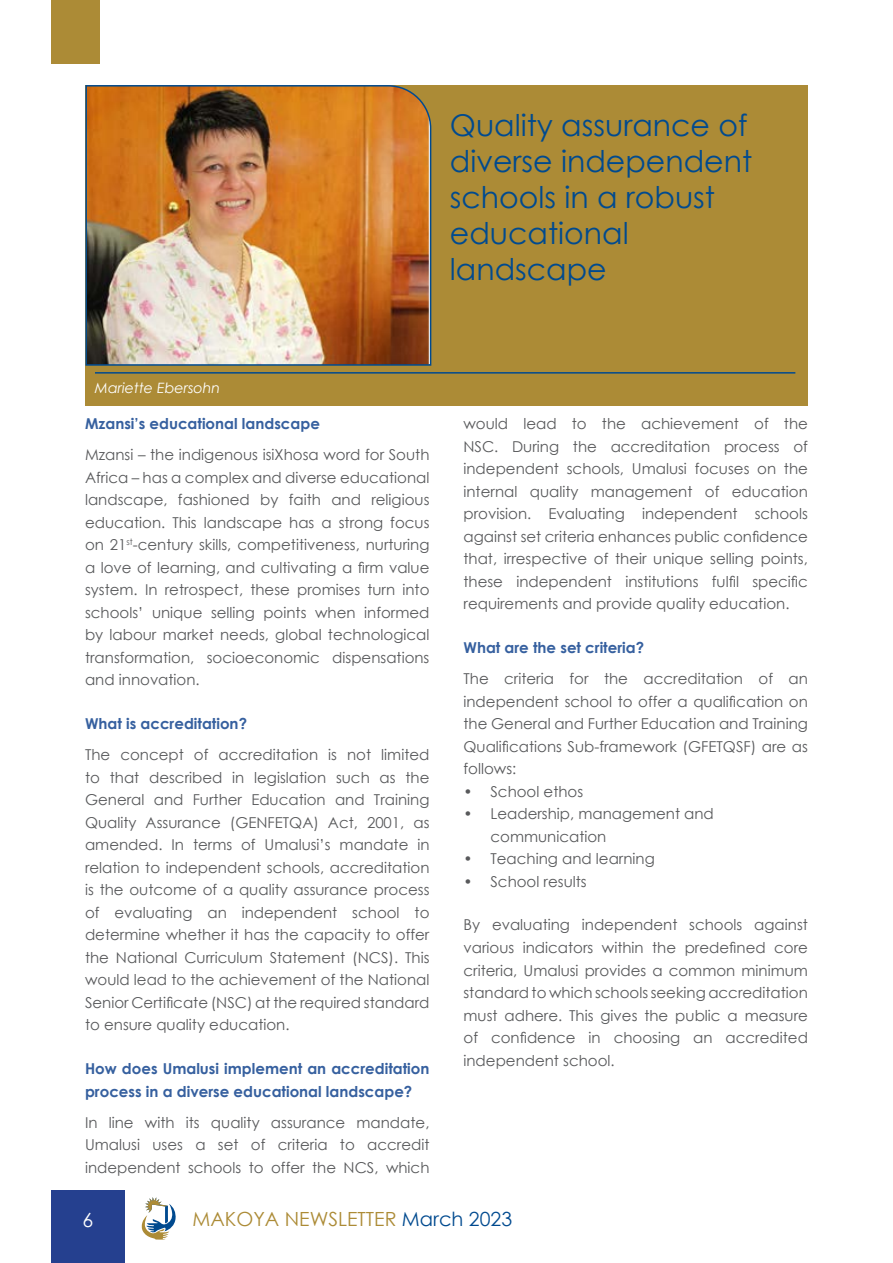
<style>
.page{position:relative;width:893px;height:1263px;background:#fff}
.page>*{position:absolute;margin:0;border:0;box-sizing:border-box;transform-origin:0 0}
.t1{font:30px/36px "Century Gothic";color:#004a8f}
.t2{font:19.5px "Century Gothic";color:#ac8b36}
.t3{font:19.5px "Century Gothic";color:#fff}
.t4{font:15px/22.5px "Century Gothic";color:#58595b;text-align:justify}
.t5{font:700 15px/22.5px "Century Gothic";color:#36609f}
.t6{font:italic 14.25px "Century Gothic";color:#fff}
.s1{color:#004a8f}
</style>
<div class="page">
<div style="left:51px;top:1191px;width:74px;height:72px;background:#25408f"></div>
<div style="left:51px;top:0;width:48px;height:64px;background:#ac8b36"></div>
<svg style="left:141px;top:1197px;width:35px;height:42px"></svg>
<div style="left:85px;top:85px;width:723px;height:320px;background:#ac8b36"></div>
<img style="left:85px;top:85px;width:347px;height:281px">
<hr style="left:95px;top:372px;width:700px;height:2px;background:#004a8f">
<h1 class="t1" style="left:450px;top:107px;width:304px">Quality assurance of diverse independent schools in a robust educational landscape</h1>
<p class="t6" style="left:95px;top:379px;width:127px">Mariette Ebersohn</p>
<p class="t5" style="left:85px;top:412px;width:236px">Mzansi’s educational landscape</p>
<p class="t4" style="left:85px;top:443px;width:346px">Mzansi – the indigenous isiXhosa word for South Africa – has a complex and diverse educational landscape, fashioned by faith and religious education. This landscape has a strong focus on 21<sup>st</sup>-century skills, competitiveness, nurturing a love of learning, and cultivating a firm value system. In retrospect, these promises turn into schools’ unique selling points when informed by labour market needs, global technological transformation, socioeconomic dispensations and innovation.</p>
<p class="t5" style="left:85px;top:712px;width:164px">What is accreditation?</p>
<p class="t4" style="left:85px;top:743px;width:346px">The concept of accreditation is not limited to that described in legislation such as the General and Further Education and Training Quality Assurance (GENFETQA) Act, 2001, as amended. In terms of Umalusi’s mandate in relation to independent schools, accreditation is the outcome of a quality assurance process of evaluating an independent school to determine whether it has the capacity to offer the National Curriculum Statement (NCS). This would lead to the achievement of the National Senior Certificate (NSC) at the required standard to ensure quality education.</p>
<p class="t5" style="left:85px;top:1057px;width:346px">How does Umalusi implement an accreditation process in a diverse educational landscape?</p>
<p class="t4" style="left:85px;top:1110px;width:346px">In line with its quality assurance mandate, Umalusi uses a set of criteria to accredit independent schools to offer the NCS, which</p>
<p class="t4" style="left:463px;top:412px;width:346px">would lead to the achievement of the NSC. During the accreditation process of independent schools, Umalusi focuses on the internal quality management of education provision. Evaluating independent schools against set criteria enhances public confidence that, irrespective of their unique selling points, these independent institutions fulfil specific requirements and provide quality education.</p>
<p class="t5" style="left:463px;top:636px;width:182px">What are the set criteria?</p>
<p class="t4" style="left:463px;top:667px;width:346px">The criteria for the accreditation of an independent school to offer a qualification on the General and Further Education and Training Qualifications Sub-framework (GFETQSF) are as follows:</p>
<p class="t4" style="left:463px;top:780px;width:121px">• School ethos</p>
<p class="t4" style="left:490px;top:802px;width:225px;text-indent:-27px">• Leadership, management and communication</p>
<p class="t4" style="left:463px;top:847px;width:193px">• Teaching and learning</p>
<p class="t4" style="left:463px;top:870px;width:125px">• School results</p>
<p class="t4" style="left:463px;top:913px;width:346px">By evaluating independent schools against various indicators within the predefined core criteria, Umalusi provides a common minimum standard to which schools seeking accreditation must adhere. This gives the public a measure of confidence in choosing an accredited independent school.</p>
<h2 class="t3" style="left:82px;top:1206px;width:12px">6</h2>
<h2 class="t2" style="left:193px;top:1206px;width:321px">MAKOYA NEWSLETTER <span class="s1">March 2023</span></h2>
</div>
